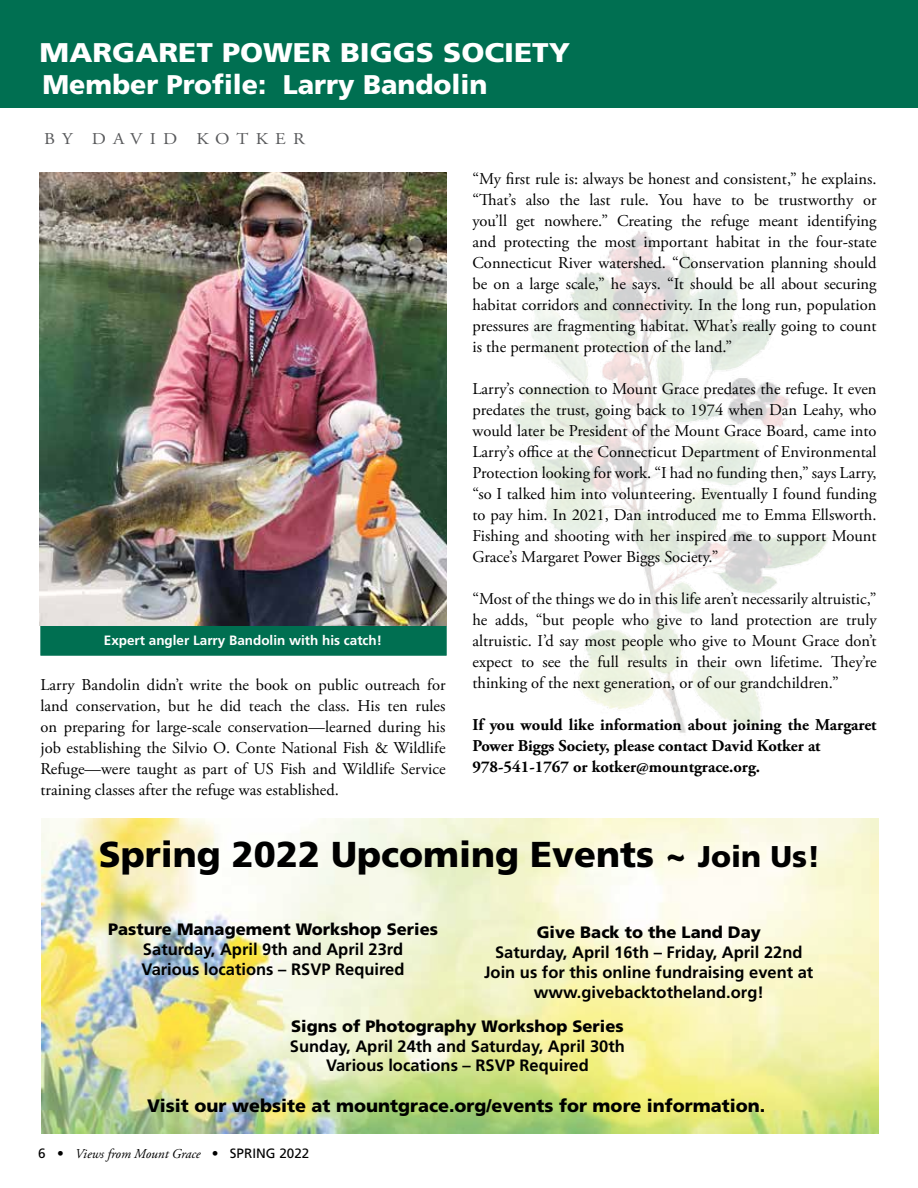
<style>
.page{position:relative;width:918px;height:1188px;background:#fff}
.page>*{position:absolute;margin:0;border:0;box-sizing:border-box;transform-origin:0 0}
.t1{font:900 36px "Frutiger";color:#000}
.t2{font:900 27px/32.7px "Frutiger";color:#fff;scale:1.1 1}
.t3{font:900 18px "Frutiger";color:#000}
.t4{font:16.5px/21px "Adobe Garamond Pro";color:#000;text-align:justify}
.t5{font:700 16.5px/19.8px "Frutiger";color:#000;text-align:center}
.t6{font:700 16.5px/21px "Adobe Garamond Pro";color:#000}
.t7{font:900 16.5px "Frutiger";color:#000}
.t8{font:16.5px "Adobe Garamond Pro";letter-spacing:.4em;color:#58595b;scale:1.1 1}
.t9{font:700 13.5px "Frutiger";color:#fff}
.t10{font:italic 13.5px "Adobe Garamond Pro";color:#000}
.s1{font-size:30px}
.s2{font-family:"Frutiger";font-style:normal}
</style>
<div class="page">
<img style="left:511px;top:230px;width:318px;height:503px">
<img style="left:41px;top:819px;width:837px;height:315px">
<div style="left:40px;top:626px;width:407px;height:30px;background:#006f51;border:1px solid #006f51"></div>
<div style="left:0;top:0;width:918px;height:107px;background:#006f51"></div>
<img style="left:39px;top:172px;width:408px;height:454px">
<h2 class="t2" style="left:40px;top:35px;width:484px">MARGARET POWER BIGGS SOCIETY<br>Member Profile: Larry Bandolin</h2>
<p class="t8" style="left:44px;top:129px;width:239px">BY DAVID KOTKER</p>
<p class="t9" style="left:104px;top:633px;width:280px">Expert angler Larry Bandolin with his catch!</p>
<p class="t4" style="left:40px;top:674px;width:407px">Larry Bandolin didn’t write the book on public outreach for land conservation, but he did teach the class. His ten rules on preparing for large-scale conservation—learned during his job establishing the Silvio O. Conte National Fish &amp; Wildlife Refuge—were taught as part of US Fish and Wildlife Service training classes after the refuge was established.</p>
<p class="t4" style="left:472px;top:169px;width:406px">“My first rule is: always be honest and consistent,” he explains. “That’s also the last rule. You have to be trustworthy or you’ll get nowhere.” Creating the refuge meant identifying and protecting the most important habitat in the four-state Connecticut River watershed. “Conservation planning should be on a large scale,” he says. “It should be all about securing habitat corridors and connectivity. In the long run, population pressures are fragmenting habitat. What’s really going to count is the permanent protection of the land.”</p>
<p class="t4" style="left:472px;top:379px;width:406px">Larry’s connection to Mount Grace predates the refuge. It even predates the trust, going back to 1974 when Dan Leahy, who would later be President of the Mount Grace Board, came into Larry’s office at the Connecticut Department of Environmental Protection looking for work. “I had no funding then,” says Larry, “so I talked him into volunteering. Eventually I found funding to pay him. In 2021, Dan introduced me to Emma Ellsworth.<br>Fishing and shooting with her inspired me to support Mount Grace’s Margaret Power Biggs Society.”</p>
<p class="t4" style="left:472px;top:589px;width:406px">“Most of the things we do in this life aren’t necessarily altruistic,” he adds, “but people who give to land protection are truly altruistic. I’d say most people who give to Mount Grace don’t expect to see the full results in their own lifetime. They’re thinking of the next generation, or of our grandchildren.”</p>
<p class="t6" style="left:472px;top:715px;width:406px">If you would like information about joining the Margaret<br>Power Biggs Society, please contact David Kotker at<br>978-541-1767 or kotker@mountgrace.org.</p>
<h1 class="t1" style="left:99px;top:832px;width:723px">Spring 2022 Upcoming Events ~ <span class="s1">Join Us!</span></h1>
<p class="t7" style="left:108px;top:919px;width:331px">Pasture Management Workshop Series</p>
<p class="t5" style="left:142px;top:939px;width:264px;text-align:left">Saturday, April 9th and April 23rd<br>Various locations – RSVP Required</p>
<p class="t7" style="left:537px;top:922px;width:226px">Give Back to the Land Day</p>
<p class="t5" style="left:484px;top:942px;width:331px">Saturday, April 16th – Friday, April 22nd<br>Join us for this online fundraising event at www.givebacktotheland.org!</p>
<p class="t7" style="left:291px;top:1016px;width:334px">Signs of Photography Workshop Series</p>
<p class="t5" style="left:290px;top:1036px;width:337px">Sunday, April 24th and Saturday, April 30th<br>Various locations – RSVP Required</p>
<p class="t3" style="left:147px;top:1095px;width:620px">Visit our website at mountgrace.org/events for more information.</p>
<p class="t10" style="left:38px;top:1145px;width:273px"><span class="s2">6 •</span> Views from Mount Grace <span class="s2">• SPRING 2022</span></p>
</div>
